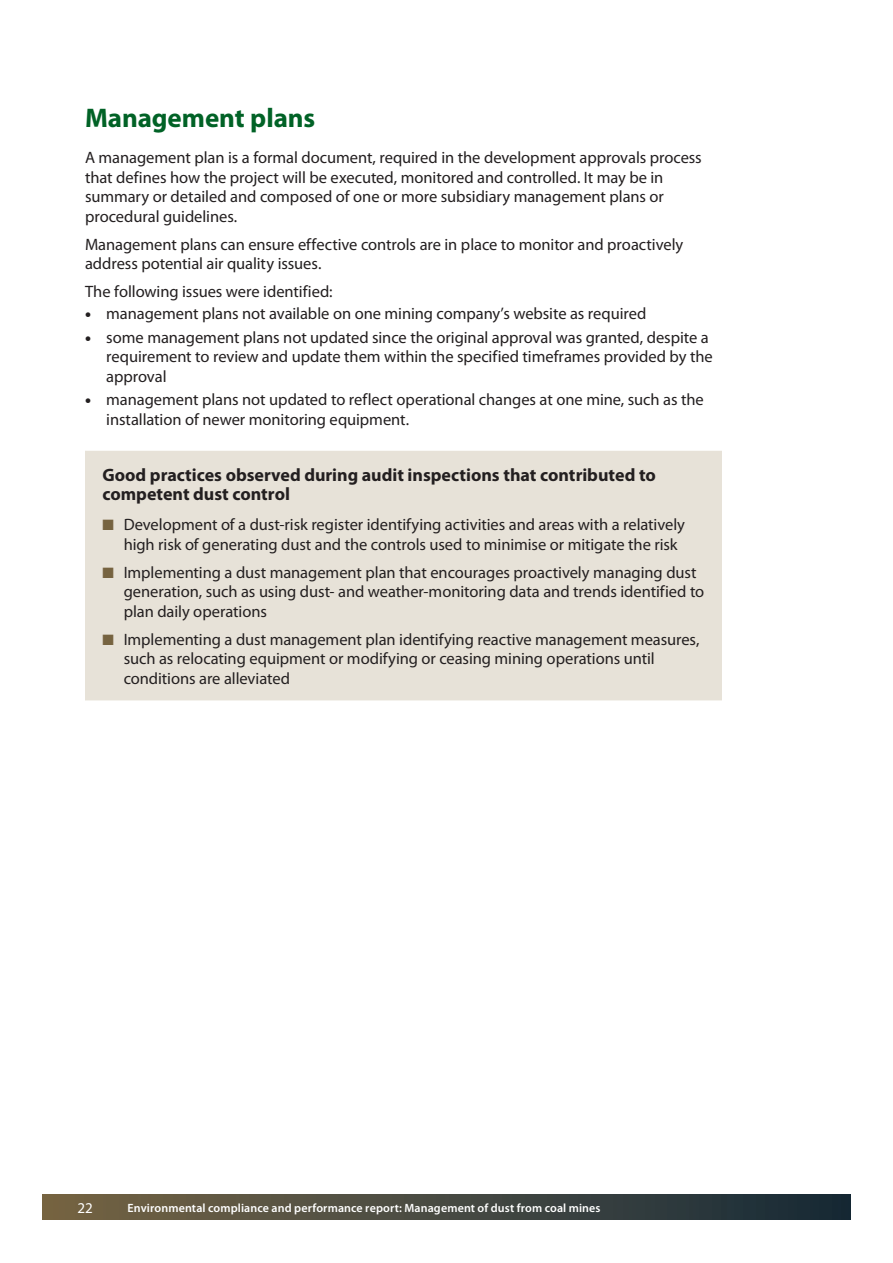
<style>
.page{position:relative;width:893px;height:1263px;background:#fff}
.page>*{position:absolute;margin:0;border:0;box-sizing:border-box;transform-origin:0 0}
.t1{font:700 27px "Myriad Pro";letter-spacing:-.005em;color:#016226}
.t2{font:700 18px/19.5px "Myriad Pro";color:#231f20}
.t3{font:16.5px/19.5px "Myriad Pro";letter-spacing:-.005em;color:#231f20}
.t4{font:15px "Myriad Pro";color:#fff}
.t5{font:15px "Zapf Dingbats ITC";color:#766340}
.t6{font:600 12px "Myriad Pro";letter-spacing:.01em;color:#fff}
.s1{font-weight:900}
.s2{color:#766340}
</style>
<div class="page">
<div style="left:43px;top:1195px;width:807px;height:24px;background:linear-gradient(to right,#766546,#172b39)"></div>
<div style="left:85px;top:450px;width:637px;height:251px;background:#e7e2d8"></div>
<hr style="left:85px;top:450px;width:637px;height:1px;background:#fff">
<hr style="left:85px;top:700px;width:637px;height:1px;background:#fff">
<h1 class="t1" style="left:85px;top:100px;width:232px">Management plans</h1>
<p class="t3" style="left:85px;top:148px;width:618px">A management plan is a formal document, required in the development approvals process that defines how the project will be executed, monitored and controlled. It may be in summary or detailed and composed of one or more subsidiary management plans or procedural guidelines.</p>
<p class="t3" style="left:85px;top:234px;width:600px">Management plans can ensure effective controls are in place to monitor and proactively address potential air quality issues.</p>
<p class="t3" style="left:85px;top:282px;width:249px">The following issues were identified:</p>
<p class="t3" style="left:85px;top:303px;width:563px"><span class="s1">•</span> management plans not available on one mining company’s website as required</p>
<p class="t3" style="left:106px;top:327px;width:608px;text-indent:-21px"><span class="s1">•</span> some management plans not updated since the original approval was granted, despite a requirement to review and update them within the specified timeframes provided by the approval</p>
<p class="t3" style="left:106px;top:390px;width:599px;text-indent:-21px"><span class="s1">•</span> management plans not updated to reflect operational changes at one mine, such as the installation of newer monitoring equipment.</p>
<p class="t2" style="left:102px;top:464px;width:555px">Good practices observed during audit inspections that contributed to competent dust control</p>
<p class="t3" style="left:124px;top:515px;width:563px;text-indent:-21px"><span class="s2">■</span> Development of a dust-risk register identifying activities and areas with a relatively high risk of generating dust and the controls used to minimise or mitigate the risk</p>
<p class="t5" style="left:114px;top:566px;width:6px">■</p>
<p class="t3" style="left:124px;top:562px;width:582px;text-indent:-21px"><span class="s2">■</span> Implementing a dust management plan that encourages proactively managing dust generation, such as using dust- and weather-monitoring data and trends identified to plan daily operations</p>
<p class="t5" style="left:114px;top:633px;width:6px">■</p>
<p class="t3" style="left:124px;top:629px;width:577px;text-indent:-21px"><span class="s2">■</span> Implementing a dust management plan identifying reactive management measures, such as relocating equipment or modifying or ceasing mining operations until conditions are alleviated</p>
<p class="t4" style="left:77px;top:1198px;width:17px">22</p>
<p class="t6" style="left:128px;top:1200px;width:474px">Environmental compliance and performance report: Management of dust from coal mines</p>
</div>
